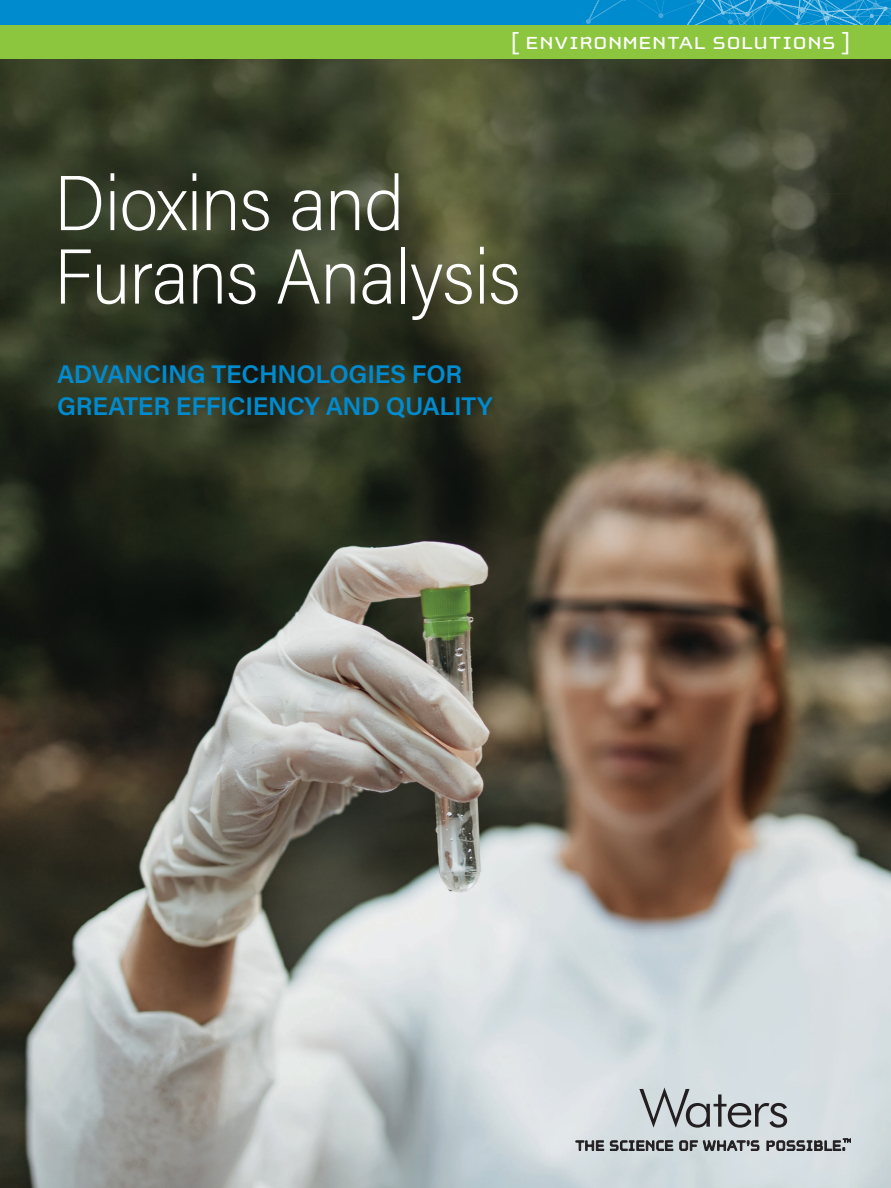
<style>
.page{position:relative;width:891px;height:1188px;background:#fff}
.page>*{position:absolute;margin:0;border:0;box-sizing:border-box;transform-origin:0 0}
.t1{font:200 78px/73.5px "Acumin Pro Semi Cond";letter-spacing:-.015em;color:#fff}
.t2{font:600 25.5px/31.5px "Acumin Pro";letter-spacing:-.01em;color:#008bcf}
.t3{font:25.5px "Cholla Unicase";letter-spacing:.015em;color:#fff;scale:1.1 1}
</style>
<div class="page">
<img style="left:0;top:25px;width:891px;height:1163px">
<div style="left:0;top:0;width:891px;height:25px;background:#008bcf"></div>
<svg style="left:584px;top:0;width:307px;height:26px"></svg>
<div style="left:0;top:26px;width:891px;height:33px;background:#8bc63e"></div>
<svg style="left:576px;top:1140px;width:28px;height:11px"></svg>
<svg style="left:610px;top:1140px;width:63px;height:11px"></svg>
<svg style="left:679px;top:1138px;width:80px;height:13px"></svg>
<svg style="left:767px;top:1138px;width:84px;height:13px"></svg>
<svg style="left:639px;top:1088px;width:148px;height:40px;background:#abb1b4"></svg>
<p class="t3" style="left:511px;top:30px;width:310px">[ ENVIRONMENTAL SOLUTIONS ]</p>
<h1 class="t1" style="left:54px;top:163px;width:468px">Dioxins and<br>Furans Analysis</h1>
<p class="t2" style="left:57px;top:357px;width:437px">ADVANCING TECHNOLOGIES FOR<br>GREATER EFFICIENCY AND QUALITY</p>
</div>
